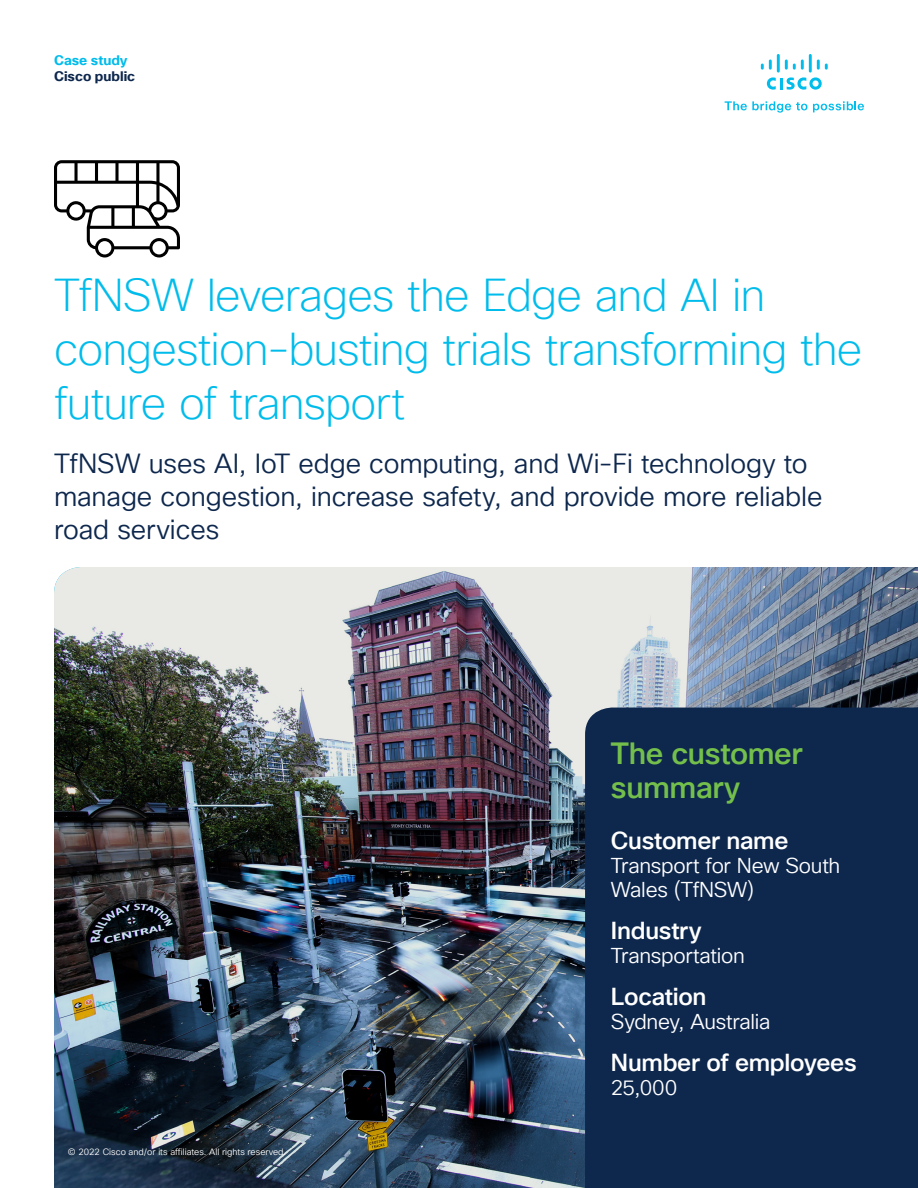
<style>
.page{position:relative;width:918px;height:1188px;background:#fff}
.page>*{position:absolute;margin:0;border:0;box-sizing:border-box;transform-origin:0 0}
.Title_Headline{font:200 45px/54px "Cisco Sans TT";letter-spacing:-.02em;color:#00bceb}
.Sidebar_Heading_Gree{font:500 30px/34.5px "Cisco Sans TT";letter-spacing:-.015em;color:#74bf4b}
.Title_Subhead{font:27px/33px "Cisco Sans TT Light";letter-spacing:-.005em;color:#0d274d}
.Sidebar_Heading_2nd{font:500 24px "Cisco Sans TT";letter-spacing:-.01em;color:#fff}
.Sidebar_Bullet_White{font:21px/24px "Cisco Sans TT Light";letter-spacing:-.015em;color:#fff}
.t1{font:700 13.5px "Cisco Sans TT";color:#0d274d}
.t2{font:700 13.5px "Cisco Sans TT";color:#00bceb}
.Footer_-_gray{font:9px "Cisco Sans TT Light";color:#fff}
</style>
<div class="page">
<svg style="left:725px;top:101px;width:82px;height:12px"></svg>
<svg style="left:813px;top:101px;width:51px;height:11px"></svg>
<svg style="left:767px;top:77px;width:55px;height:13px"></svg>
<svg style="left:761px;top:60px;width:11px;height:10px"></svg>
<hr style="left:777px;top:54px;width:3px;height:19px;background:#00bdeb">
<svg style="left:785px;top:60px;width:19px;height:10px"></svg>
<hr style="left:809px;top:54px;width:3px;height:19px;background:#00bdeb">
<svg style="left:817px;top:60px;width:11px;height:10px"></svg>
<img style="left:54px;top:567px;width:864px;height:621px">
<div style="left:585px;top:708px;width:333px;height:480px;background:#0d274d"></div>
<svg style="left:54px;top:160px;width:126px;height:98px"></svg>
<p class="t2" style="left:54px;top:51px;width:75px">Case study</p>
<p class="t1" style="left:54px;top:67px;width:83px">Cisco public</p>
<p class="Title_Headline" style="left:54px;top:269px;width:810px">TfNSW leverages the Edge and AI in congestion-busting trials transforming the future of transport</p>
<p class="Title_Subhead" style="left:54px;top:447px;width:770px">TfNSW uses AI, IoT edge computing, and Wi-Fi technology to manage congestion, increase safety, and provide more reliable road services</p>
<p class="Footer_-_gray" style="left:68px;top:1146px;width:220px">© 2022 Cisco and/or its affiliates. All rights reserved.</p>
<p class="Sidebar_Heading_Gree" style="left:611px;top:737px;width:193px">The customer summary</p>
<p class="Sidebar_Heading_2nd" style="left:611px;top:825px;width:179px">Customer name</p>
<p class="Sidebar_Bullet_White" style="left:611px;top:855px;width:231px">Transport for New South<br>Wales (TfNSW)</p>
<p class="Sidebar_Heading_2nd" style="left:611px;top:915px;width:92px">Industry</p>
<p class="Sidebar_Bullet_White" style="left:611px;top:945px;width:135px">Transportation</p>
<p class="Sidebar_Heading_2nd" style="left:611px;top:981px;width:97px">Location</p>
<p class="Sidebar_Bullet_White" style="left:611px;top:1011px;width:161px">Sydney, Australia</p>
<p class="Sidebar_Heading_2nd" style="left:611px;top:1047px;width:247px">Number of employees</p>
<p class="Sidebar_Bullet_White" style="left:611px;top:1077px;width:68px">25,000</p>
</div>
